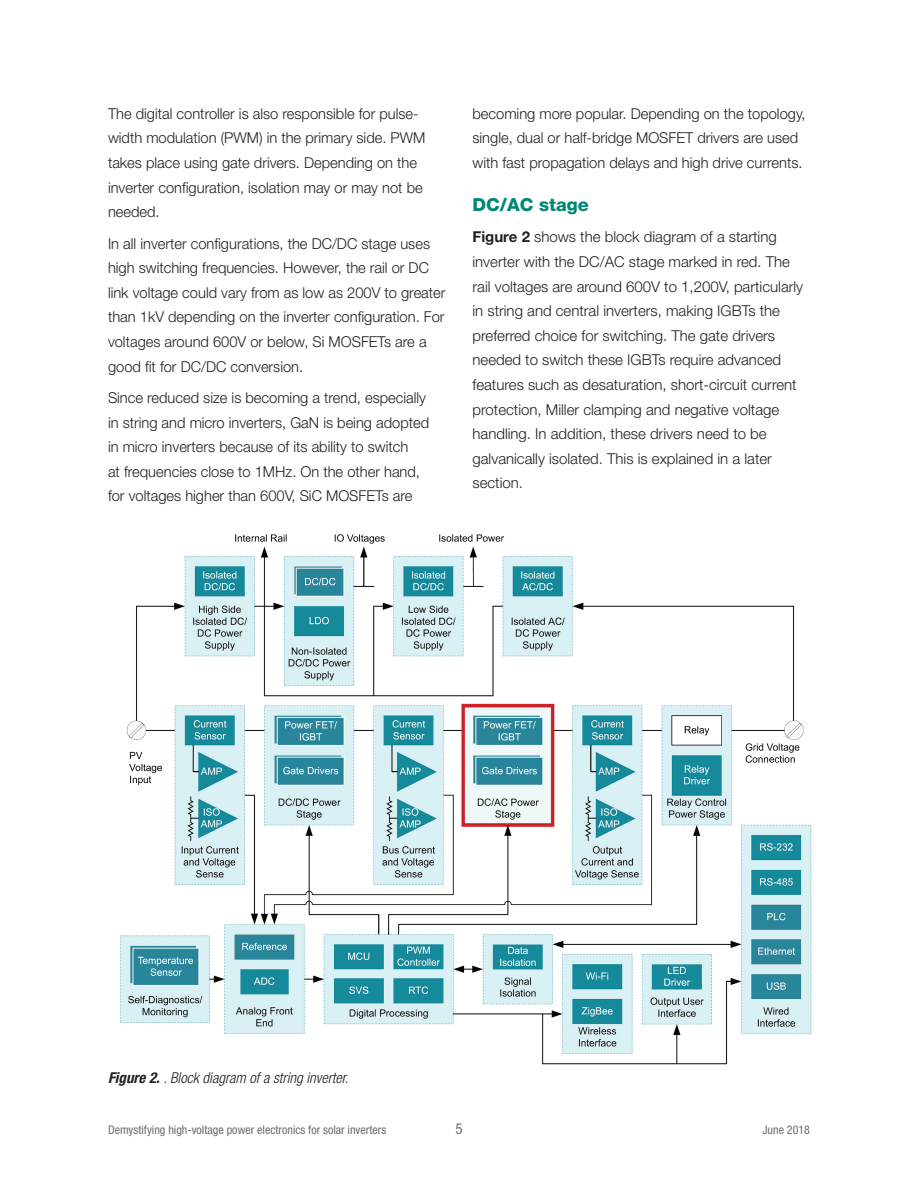
<style>
.page{position:relative;width:918px;height:1188px;background:#fff}
.page>*{position:absolute;margin:0;border:0;box-sizing:border-box;transform-origin:0 0}
.t1{font:800 18px "Helvetica Neue LT Std";color:#008775}
.t2{font:300 15px/24.6px "Helvetica Neue LT Std";color:#231f20}
.t3{font:italic 300 condensed 15px "Helvetica Neue LT Std";color:#231f20}
.t4{font:condensed 15px "Helvetica Neue LT Std";color:#6c6d70}
.t5{font:condensed 12px "Helvetica Neue LT Std";color:#6c6d70}
.s1{font-weight:700}
</style>
<div class="page">
<img style="left:120px;top:534px;width:692px;height:531px">
<p class="t2" style="left:108px;top:101px;width:319px">The digital controller is also responsible for pulse&shy;width modulation (PWM) in the primary side. PWM takes place using gate drivers. Depending on the inverter configuration, isolation may or may not be needed.</p>
<p class="t2" style="left:108px;top:231px;width:339px">In all inverter configurations, the DC/DC stage uses high switching frequencies. However, the rail or DC link voltage could vary from as low as 200V to greater than 1kV depending on the inverter configuration. For voltages around 600V or below, Si MOSFETs are a good fit for DC/DC conversion.</p>
<p class="t2" style="left:108px;top:385px;width:323px">Since reduced size is becoming a trend, especially in string and micro inverters, GaN is being adopted in micro inverters because of its ability to switch<br>at frequencies close to 1MHz. On the other hand, for voltages higher than 600V, SiC MOSFETs are</p>
<p class="t2" style="left:473px;top:101px;width:335px">becoming more popular. Depending on the topology, single, dual or half-bridge MOSFET drivers are used with fast propagation delays and high drive currents.</p>
<p class="t1" style="left:472px;top:194px;width:118px">DC/AC stage</p>
<p class="t2" style="left:472px;top:224px;width:332px"><span class="s1">Figure 2</span> shows the block diagram of a starting inverter with the DC/AC stage marked in red. The rail voltages are around 600V to 1,200V, particularly in string and central inverters, making IGBTs the preferred choice for switching. The gate drivers needed to switch these IGBTs require advanced features such as desaturation, short-circuit current protection, Miller clamping and negative voltage handling. In addition, these drivers need to be galvanically isolated. This is explained in a later section.</p>
<p class="t3" style="left:108px;top:1069px;width:242px"><span class="s1">Figure 2.</span> . Block diagram of a string inverter.</p>
<p class="t5" style="left:108px;top:1123px;width:280px">Demystifying high-voltage power electronics for solar inverters</p>
<p class="t4" style="left:455px;top:1120px;width:9px">5</p>
<p class="t5" style="left:763px;top:1123px;width:49px">June 2018</p>
</div>
